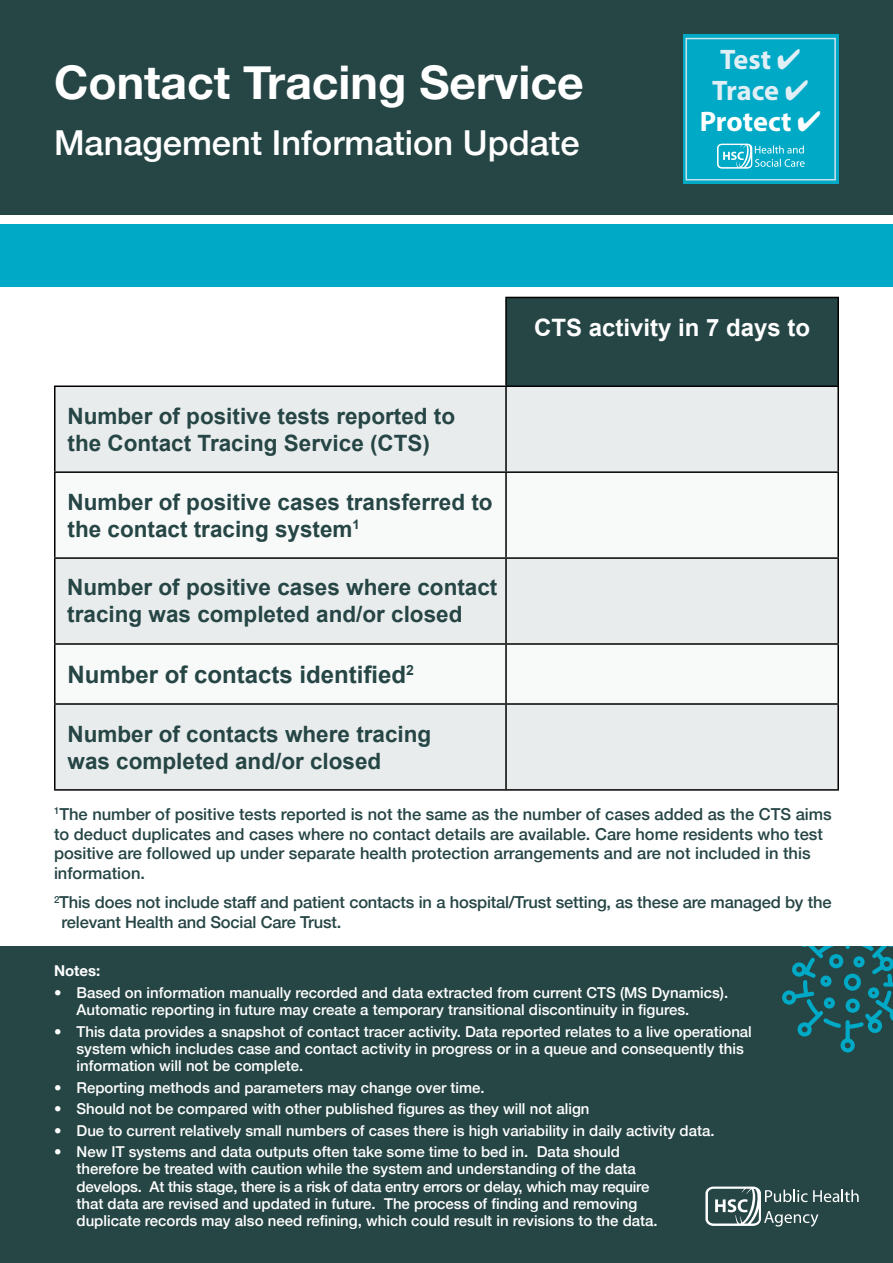
<style>
.page{position:relative;width:893px;height:1263px;background:#fff}
.page>*{position:absolute;margin:0;border:0;box-sizing:border-box;transform-origin:0 0}
.t1{font:700 46.35px "Helvetica Neue";color:#fff}
.t2{font:500 34.35px "Helvetica Neue";color:#fff}
.t3{font:700 28.35px/30.8px "Myriad Pro";letter-spacing:-.005em;color:#e0eef5;text-align:center}
.t4{font:700 24px "Arial";color:#264545}
.t5{font:700 24px "Arial";color:#fff}
.t6{font:700 22.5px/27px "Arial";color:#264545}
.t7{font:500 16.5px/19.8px "Helvetica Neue";color:#264545}
.t8{font:500 15px/17.2px "Helvetica Neue";color:#fff}
.t9{font:700 15px "Helvetica Neue";color:#fff}
.s1{color:#fff}
.s2{font-style:inherit}
</style>
<div class="page">
<div style="left:0;top:0;width:893px;height:214px;background:#264545"></div>
<div style="left:0;top:946px;width:893px;height:317px;background:#264545"></div>
<div style="left:0;top:225px;width:893px;height:62px;background:#00aac6"></div>
<svg style="left:705px;top:1186px;width:154px;height:41px"></svg>
<div style="left:506px;top:297px;width:332px;height:89px;background:#264545"></div>
<div style="left:56px;top:387px;width:781px;height:402px;background:#e9ecec"></div>
<svg style="left:56px;top:473px;width:781px;height:230px"></svg>
<hr style="left:505px;top:297px;width:334px;height:1px;background:#000">
<hr style="left:505px;top:298px;width:2px;height:87px;background:#000">
<hr style="left:837px;top:298px;width:2px;height:87px;background:#000">
<hr style="left:54px;top:385px;width:452px;height:2px;background:#000">
<hr style="left:54px;top:387px;width:2px;height:84px;background:#000">
<hr style="left:506px;top:385px;width:333px;height:2px;background:#000">
<hr style="left:505px;top:387px;width:2px;height:84px;background:#000">
<hr style="left:837px;top:387px;width:2px;height:84px;background:#000">
<hr style="left:54px;top:471px;width:452px;height:2px;background:#000">
<hr style="left:54px;top:473px;width:2px;height:84px;background:#000">
<hr style="left:506px;top:471px;width:333px;height:2px;background:#000">
<hr style="left:505px;top:473px;width:2px;height:84px;background:#000">
<hr style="left:837px;top:473px;width:2px;height:84px;background:#000">
<hr style="left:54px;top:557px;width:452px;height:2px;background:#000">
<hr style="left:54px;top:559px;width:2px;height:84px;background:#000">
<hr style="left:506px;top:557px;width:333px;height:2px;background:#000">
<hr style="left:505px;top:559px;width:2px;height:84px;background:#000">
<hr style="left:837px;top:559px;width:2px;height:84px;background:#000">
<hr style="left:54px;top:643px;width:452px;height:2px;background:#000">
<hr style="left:54px;top:645px;width:2px;height:58px;background:#000">
<hr style="left:506px;top:643px;width:333px;height:2px;background:#000">
<hr style="left:505px;top:645px;width:2px;height:58px;background:#000">
<hr style="left:837px;top:645px;width:2px;height:58px;background:#000">
<hr style="left:54px;top:703px;width:452px;height:2px;background:#000">
<hr style="left:54px;top:705px;width:2px;height:84px;background:#000">
<hr style="left:506px;top:703px;width:333px;height:2px;background:#000">
<hr style="left:505px;top:705px;width:2px;height:84px;background:#000">
<hr style="left:837px;top:705px;width:2px;height:84px;background:#000">
<hr style="left:54px;top:789px;width:452px;height:2px;background:#000">
<hr style="left:506px;top:789px;width:333px;height:2px;background:#000">
<svg style="left:683px;top:35px;width:155px;height:149px;background:#0dadc8"></svg>
<div style="left:686px;top:39px;width:149px;height:141px;background:#00aac6"></div>
<div style="left:685px;top:38px;width:151px;height:142px;border:2px solid #c7e2ec"></div>
<svg style="left:717px;top:144px;width:88px;height:25px"></svg>
<svg style="left:782px;top:946px;width:111px;height:106px"></svg>
<h1 class="t1" style="left:54px;top:46px;width:531px">Contact Tracing Service</h1>
<h2 class="t2" style="left:54px;top:115px;width:527px">Management Information Update</h2>
<h3 class="t3" style="left:700px;top:43px;width:123px">Test ✔<br>Trace ✔<br><span class="s1">Protect</span> <span class="s1">✔</span></h3>
<h3 class="t6" style="left:68px;top:403px;width:389px">Number of positive tests reported to the Contact Tracing Service (CTS)</h3>
<h3 class="t6" style="left:68px;top:489px;width:427px">Number of positive cases transferred to the contact tracing system<sup>1</sup></h3>
<h3 class="t6" style="left:67px;top:574px;width:432px">Number of positive cases w<span class="s2">h</span>ere contact tracing was completed and/or closed</h3>
<h3 class="t4" style="left:68px;top:658px;width:348px">Number of contacts identified<sup>2</sup></h3>
<h3 class="t5" style="left:534px;top:312px;width:278px">CTS activity in 7 days to</h3>
<h3 class="t6" style="left:68px;top:721px;width:365px">Number of contacts w<span class="s2">h</span>ere tracing was completed and/or closed</h3>
<p class="t7" style="left:54px;top:803px;width:779px"><sup>1</sup>The number of positive tests reported is not the same as the number of cases added as the CTS aims to deduct duplicates and cases where no contact details are available. Care home residents who test positive are followed up under separate health protection arrangements and are not included in this information.</p>
<p class="t7" style="left:62px;top:891px;width:772px;text-indent:-8px"><sup>2</sup>This does not include staff and patient contacts in a hospital/Trust setting, as these are managed by the relevant Health and Social Care Trust.</p>
<p class="t9" style="left:54px;top:959px;width:48px">Notes:</p>
<p class="t8" style="left:76px;top:982px;width:653px;text-indent:-22px">• Based on information manually recorded and data extracted from current CTS (MS Dynamics).<br>Automatic reporting in future may create a temporary transitional discontinuity in figures.</p>
<p class="t8" style="left:76px;top:1021px;width:677px;text-indent:-22px">• This data provides a snapshot of contact tracer activity. Data reported relates to a live operational system which includes case and contact activity in progress or in a queue and consequently this information will not be complete.</p>
<p class="t8" style="left:54px;top:1077px;width:432px">• Reporting methods and parameters may change over time.</p>
<p class="t8" style="left:54px;top:1099px;width:537px">• Should not be compared with other published figures as they will not align</p>
<p class="t8" style="left:54px;top:1120px;width:662px">• Due to current relatively small numbers of cases there is high variability in daily activity data.</p>
<p class="t8" style="left:76px;top:1142px;width:583px;text-indent:-22px">• New IT systems and data outputs often take some time to bed in. Data should therefore be treated with caution while the system and understanding of the data develops. At this stage, there is a risk of data entry errors or delay, which may require that data are revised and updated in future. The process of finding and removing duplicate records may also need refining, which could result in revisions to the data.</p>
</div>
